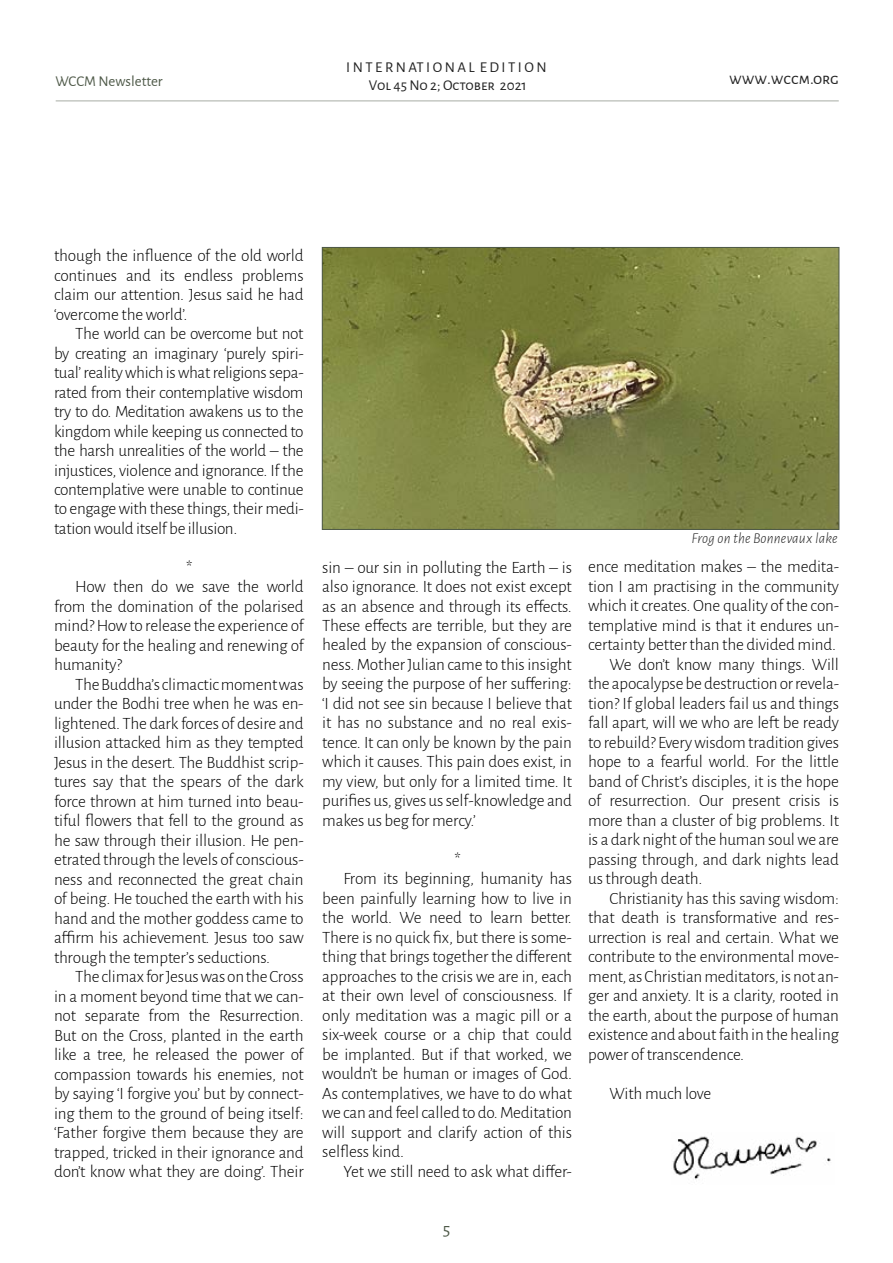
<style>
.page{position:relative;width:893px;height:1263px;background:#fff}
.page>*{position:absolute;margin:0;border:0;box-sizing:border-box;transform-origin:0 0}
.t1{font:18px "Alegreya Sans";color:#4e5948}
.t2{font:300 17.25px/19.5px "Alegreya Sans";letter-spacing:-.01em;color:#000;text-align:justify}
.t3{font:16.5px "Alegreya Sans SC";color:#222}
.t4{font:15px/18px "Alegreya Sans SC";color:#222;text-align:center}
.t5{font:italic 300 15px "Alegreya Sans";letter-spacing:.01em;color:#222}
.t6{font:15px "Alegreya Sans";color:#4e5948}
</style>
<div class="page">
<hr style="left:56px;top:101px;width:783px;height:1px;background:#4e5948">
<img style="left:673px;top:1136px;width:158px;height:44px">
<img style="left:324px;top:249px;width:513px;height:279px">
<div style="left:322px;top:247px;width:517px;height:283px;border:1px solid #4e5948"></div>
<p class="t4" style="left:346px;top:57px;width:202px">I N T E R N AT I O N A L E D I T I O N<br>Vol 45 No 2; October 2021</p>
<p class="t6" style="left:55px;top:71px;width:109px">WCCM Newsletter</p>
<p class="t3" style="left:729px;top:67px;width:111px">www.wccm.org</p>
<p class="t2" style="left:54px;top:245px;width:251px">though the influence of the old world continues and its endless problems claim our attention. Jesus said he had ‘overcome the world’.</p>
<p class="t2" style="left:54px;top:323px;width:251px;text-indent:21px">The world can be overcome but not by creating an imaginary ‘purely spiri&shy;tual’ reality which is what religions sepa&shy;rated from their contemplative wisdom try to do. Meditation awakens us to the kingdom while keeping us connected to the harsh unrealities of the world – the injustices, violence and ignorance. If the contemplative were unable to continue to engage with these things, their medi&shy;tation would itself be illusion.</p>
<p class="t2" style="left:186px;top:557px;width:8px">*</p>
<p class="t2" style="left:75px;top:576px;width:230px">How then do we save the world</p>
<p class="t2" style="left:54px;top:596px;width:251px">from the domination of the polarised</p>
<p class="t2" style="left:54px;top:615px;width:251px">mind? How to release the experience of</p>
<p class="t2" style="left:54px;top:635px;width:251px">beauty for the healing and renewing of</p>
<p class="t2" style="left:54px;top:654px;width:70px">humanity?</p>
<p class="t2" style="left:75px;top:674px;width:230px">The Buddha’s climactic moment was</p>
<p class="t2" style="left:54px;top:693px;width:251px">under the Bodhi tree when he was en-</p>
<p class="t2" style="left:54px;top:713px;width:251px">lightened. The dark forces of desire and</p>
<p class="t2" style="left:54px;top:732px;width:251px">illusion attacked him as they tempted</p>
<p class="t2" style="left:54px;top:752px;width:251px">Jesus in the desert. The Buddhist scrip-</p>
<p class="t2" style="left:54px;top:771px;width:251px">tures say that the spears of the dark</p>
<p class="t2" style="left:54px;top:791px;width:251px">force thrown at him turned into beau-</p>
<p class="t2" style="left:54px;top:810px;width:251px">tiful flowers that fell to the ground as</p>
<p class="t2" style="left:54px;top:830px;width:251px">he saw through their illusion. He pen-</p>
<p class="t2" style="left:54px;top:849px;width:251px">etrated through the levels of conscious-</p>
<p class="t2" style="left:54px;top:869px;width:251px">ness and reconnected the great chain</p>
<p class="t2" style="left:54px;top:888px;width:251px">of being. He touched the earth with his</p>
<p class="t2" style="left:54px;top:908px;width:251px">hand and the mother goddess came to</p>
<p class="t2" style="left:54px;top:927px;width:251px">affirm his achievement. Jesus too saw</p>
<p class="t2" style="left:54px;top:947px;width:218px">through the tempter’s seductions.</p>
<p class="t2" style="left:75px;top:966px;width:230px">The climax for Jesus was on the Cross</p>
<p class="t2" style="left:54px;top:986px;width:251px">in a moment beyond time that we can-</p>
<p class="t2" style="left:54px;top:1005px;width:251px">not separate from the Resurrection.</p>
<p class="t2" style="left:54px;top:1025px;width:251px">But on the Cross, planted in the earth</p>
<p class="t2" style="left:54px;top:1044px;width:251px">like a tree, he released the power of</p>
<p class="t2" style="left:54px;top:1064px;width:251px">compassion towards his enemies, not</p>
<p class="t2" style="left:54px;top:1083px;width:251px">by saying ‘I forgive you’ but by connect-</p>
<p class="t2" style="left:54px;top:1103px;width:251px">ing them to the ground of being itself:</p>
<p class="t2" style="left:54px;top:1122px;width:251px">‘Father forgive them because they are</p>
<p class="t2" style="left:54px;top:1142px;width:251px">trapped, tricked in their ignorance and</p>
<p class="t2" style="left:54px;top:1161px;width:251px">don’t know what they are doing’. Their</p>
<p class="t2" style="left:322px;top:556px;width:251px">sin – our sin in polluting the Earth – is also ignorance. It does not exist except as an absence and through its effects.<br>These effects are terrible, but they are healed by the expansion of conscious&shy;ness. Mother Julian came to this insight by seeing the purpose of her suffering: ‘I did not see sin because I believe that it has no substance and no real exis&shy;tence. It can only be known by the pain which it causes. This pain does exist, in my view, but only for a limited time. It purifies us, gives us self-knowledge and makes us beg for mercy.’</p>
<p class="t2" style="left:455px;top:849px;width:8px">*</p>
<p class="t2" style="left:344px;top:868px;width:230px">From its beginning, humanity has</p>
<p class="t2" style="left:322px;top:888px;width:251px">been painfully learning how to live in</p>
<p class="t2" style="left:322px;top:907px;width:251px">the world. We need to learn better.</p>
<p class="t2" style="left:322px;top:927px;width:251px">There is no quick fix, but there is some-</p>
<p class="t2" style="left:322px;top:946px;width:251px">thing that brings together the different</p>
<p class="t2" style="left:322px;top:966px;width:251px">approaches to the crisis we are in, each</p>
<p class="t2" style="left:322px;top:985px;width:251px">at their own level of consciousness. If</p>
<p class="t2" style="left:322px;top:1005px;width:251px">only meditation was a magic pill or a</p>
<p class="t2" style="left:322px;top:1024px;width:251px">six-week course or a chip that could</p>
<p class="t2" style="left:322px;top:1044px;width:251px">be implanted. But if that worked, we</p>
<p class="t2" style="left:322px;top:1063px;width:251px">wouldn’t be human or images of God.</p>
<p class="t2" style="left:322px;top:1083px;width:251px">As contemplatives, we have to do what</p>
<p class="t2" style="left:322px;top:1102px;width:251px">we can and feel called to do. Meditation</p>
<p class="t2" style="left:322px;top:1122px;width:251px">will support and clarify action of this</p>
<p class="t2" style="left:322px;top:1141px;width:83px">selfless kind.</p>
<p class="t2" style="left:344px;top:1161px;width:230px">Yet we still need to ask what differ-</p>
<p class="t5" style="left:692px;top:529px;width:148px">Frog on the Bonnevaux lake</p>
<p class="t2" style="left:588px;top:556px;width:252px">ence meditation makes – the medita-</p>
<p class="t2" style="left:588px;top:576px;width:252px">tion I am practising in the community</p>
<p class="t2" style="left:588px;top:595px;width:252px">which it creates. One quality of the con-</p>
<p class="t2" style="left:588px;top:615px;width:252px">templative mind is that it endures un-</p>
<p class="t2" style="left:588px;top:634px;width:249px">certainty better than the divided mind.</p>
<p class="t2" style="left:609px;top:654px;width:231px">We don’t know many things. Will</p>
<p class="t2" style="left:588px;top:673px;width:252px">the apocalypse be destruction or revela-</p>
<p class="t2" style="left:588px;top:693px;width:252px">tion? If global leaders fail us and things</p>
<p class="t2" style="left:588px;top:712px;width:252px">fall apart, will we who are left be ready</p>
<p class="t2" style="left:588px;top:732px;width:252px">to rebuild? Every wisdom tradition gives</p>
<p class="t2" style="left:588px;top:751px;width:252px">hope to a fearful world. For the little</p>
<p class="t2" style="left:588px;top:771px;width:252px">band of Christ’s disciples, it is the hope</p>
<p class="t2" style="left:588px;top:790px;width:252px">of resurrection. Our present crisis is</p>
<p class="t2" style="left:588px;top:810px;width:252px">more than a cluster of big problems. It</p>
<p class="t2" style="left:588px;top:829px;width:252px">is a dark night of the human soul we are</p>
<p class="t2" style="left:588px;top:849px;width:252px">passing through, and dark nights lead</p>
<p class="t2" style="left:588px;top:868px;width:116px">us through death.</p>
<p class="t2" style="left:609px;top:888px;width:231px">Christianity has this saving wisdom:</p>
<p class="t2" style="left:588px;top:907px;width:252px">that death is transformative and res-</p>
<p class="t2" style="left:588px;top:927px;width:252px">urrection is real and certain. What we</p>
<p class="t2" style="left:588px;top:946px;width:252px">contribute to the environmental move-</p>
<p class="t2" style="left:588px;top:966px;width:252px">ment, as Christian meditators, is not an-</p>
<p class="t2" style="left:588px;top:985px;width:252px">ger and anxiety. It is a clarity, rooted in</p>
<p class="t2" style="left:588px;top:1005px;width:252px">the earth, about the purpose of human</p>
<p class="t2" style="left:588px;top:1024px;width:252px">existence and about faith in the healing</p>
<p class="t2" style="left:588px;top:1044px;width:158px">power of transcendence.</p>
<p class="t2" style="left:609px;top:1083px;width:103px">With much love</p>
<p class="t1" style="left:443px;top:1216px;width:9px">5</p>
</div>
